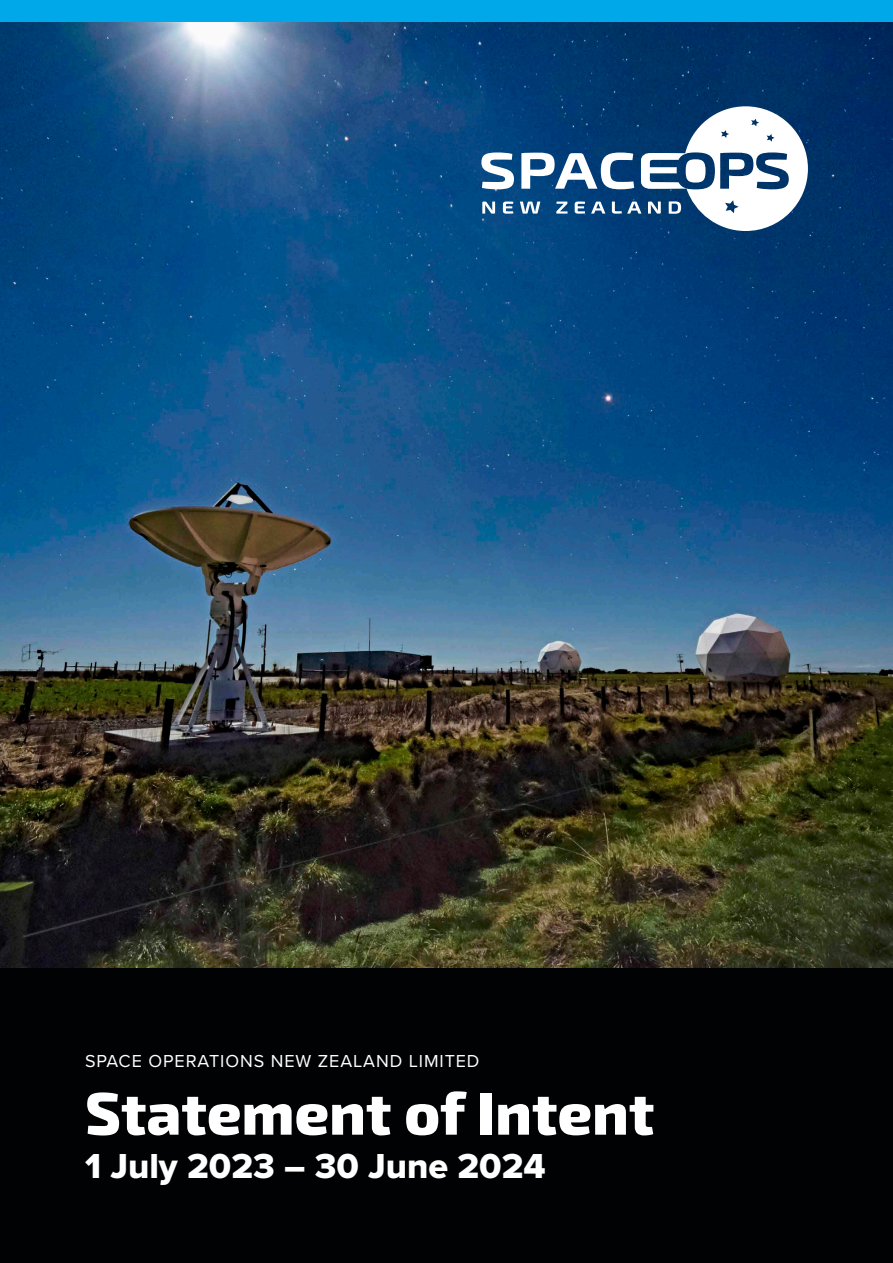
<style>
.page{position:relative;width:893px;height:1263px;background:#fff}
.page>*{position:absolute;margin:0;border:0;box-sizing:border-box;transform-origin:0 0}
.t1{font:800 60px "Exo 2";color:#fff}
.t2{font:36px "Proxima Nova Extrabld";color:#fff}
.t3{font:18px "Proxima Nova";letter-spacing:.05em;color:#fff}
</style>
<div class="page">
<img style="left:0;top:21px;width:893px;height:947px">
<div style="left:0;top:968px;width:893px;height:295px;background:#010203"></div>
<div style="left:0;top:0;width:893px;height:21px;background:#00a7e9"></div>
<svg style="left:481px;top:106px;width:327px;height:125px"></svg>
<p class="t3" style="left:85px;top:1048px;width:396px">SPACE OPERATIONS NEW ZEALAND LIMITED</p>
<h1 class="t1" style="left:85px;top:1071px;width:571px">Statement of Intent</h1>
<h2 class="t2" style="left:85px;top:1139px;width:462px">1 July 2023 – 30 June 2024</h2>
</div>
